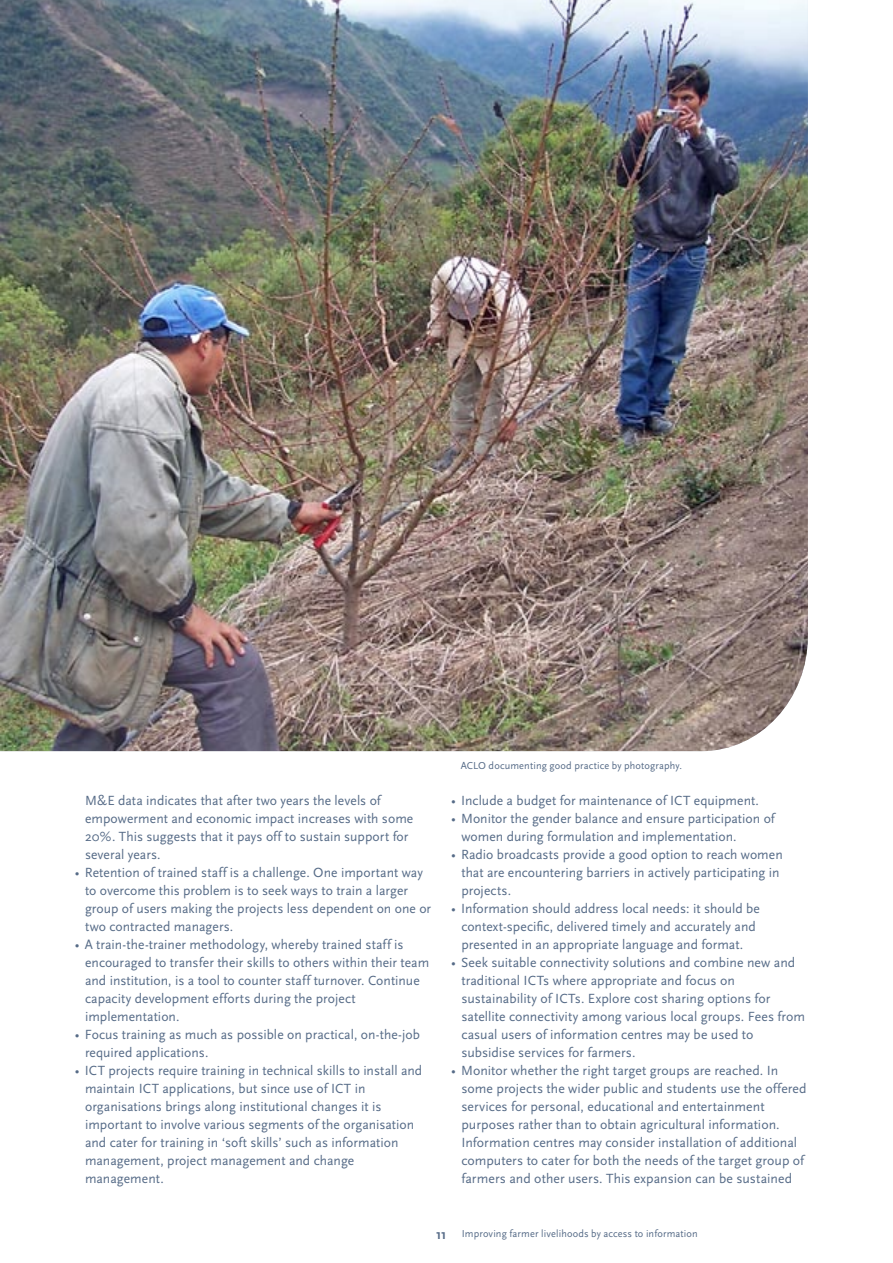
<style>
.page{position:relative;width:893px;height:1263px;background:#fff}
.page>*{position:absolute;margin:0;border:0;box-sizing:border-box;transform-origin:0 0}
.t1{font:13.8px/18px "Scala Sans";letter-spacing:.005em;color:#566b87}
.t2{font:700 13.8px "Scala Sans";color:#566b87}
.t3{font:10.5px "Scala Sans";letter-spacing:.015em;color:#566b87}
</style>
<div class="page">
<img style="left:0;top:0;width:808px;height:751px">
<p class="t1" style="left:85px;top:792px;width:330px">M&amp;E data indicates that after two years the levels of empowerment and economic impact increases with some 20%. This suggests that it pays off to sustain support for several years.</p>
<p class="t1" style="left:85px;top:864px;width:348px;text-indent:-10px">• Retention of trained staff is a challenge. One important way to overcome this problem is to seek ways to train a larger group of users making the projects less dependent on one or two contracted managers.</p>
<p class="t1" style="left:85px;top:936px;width:346px;text-indent:-10px">• A train-the-trainer methodology, whereby trained staff is encouraged to transfer their skills to others within their team and institution, is a tool to counter staff turnover. Continue capacity development efforts during the project implementation.</p>
<p class="t1" style="left:85px;top:1026px;width:337px;text-indent:-10px">• Focus training as much as possible on practical, on-the-job required applications.</p>
<p class="t1" style="left:85px;top:1062px;width:339px;text-indent:-10px">• ICT projects require training in technical skills to install and maintain ICT applications, but since use of ICT in organisations brings along institutional changes it is important to involve various segments of the organisation and cater for training in ‘soft skills’ such as information management, project management and change management.</p>
<p class="t3" style="left:461px;top:760px;width:223px">ACLO documenting good practice by photography.</p>
<p class="t1" style="left:451px;top:792px;width:309px">• Include a budget for maintenance of ICT equipment.</p>
<p class="t1" style="left:461px;top:810px;width:315px;text-indent:-10px">• Monitor the gender balance and ensure participation of women during formulation and implementation.</p>
<p class="t1" style="left:461px;top:846px;width:323px;text-indent:-10px">• Radio broadcasts provide a good option to reach women that are encountering barriers in actively participating in projects.</p>
<p class="t1" style="left:451px;top:900px;width:310px;text-align:center">• Information should address local needs: it should be context-specific, delivered timely and accurately and presented in an appropriate language and format.</p>
<p class="t1" style="left:461px;top:954px;width:345px;text-indent:-10px">• Seek suitable connectivity solutions and combine new and traditional ICTs where appropriate and focus on sustainability of ICTs. Explore cost sharing options for satellite connectivity among various local groups. Fees from casual users of information centres may be used to subsidise services for farmers.</p>
<p class="t1" style="left:461px;top:1062px;width:347px;text-indent:-10px">• Monitor whether the right target groups are reached. In some projects the wider public and students use the offered services for personal, educational and entertainment purposes rather than to obtain agricultural information.<br>Information centres may consider installation of additional computers to cater for both the needs of the target group of farmers and other users. This expansion can be sustained</p>
<p class="t2" style="left:436px;top:1227px;width:12px">11</p>
<p class="t3" style="left:462px;top:1228px;width:238px">Improving farmer livelihoods by access to information</p>
</div>
